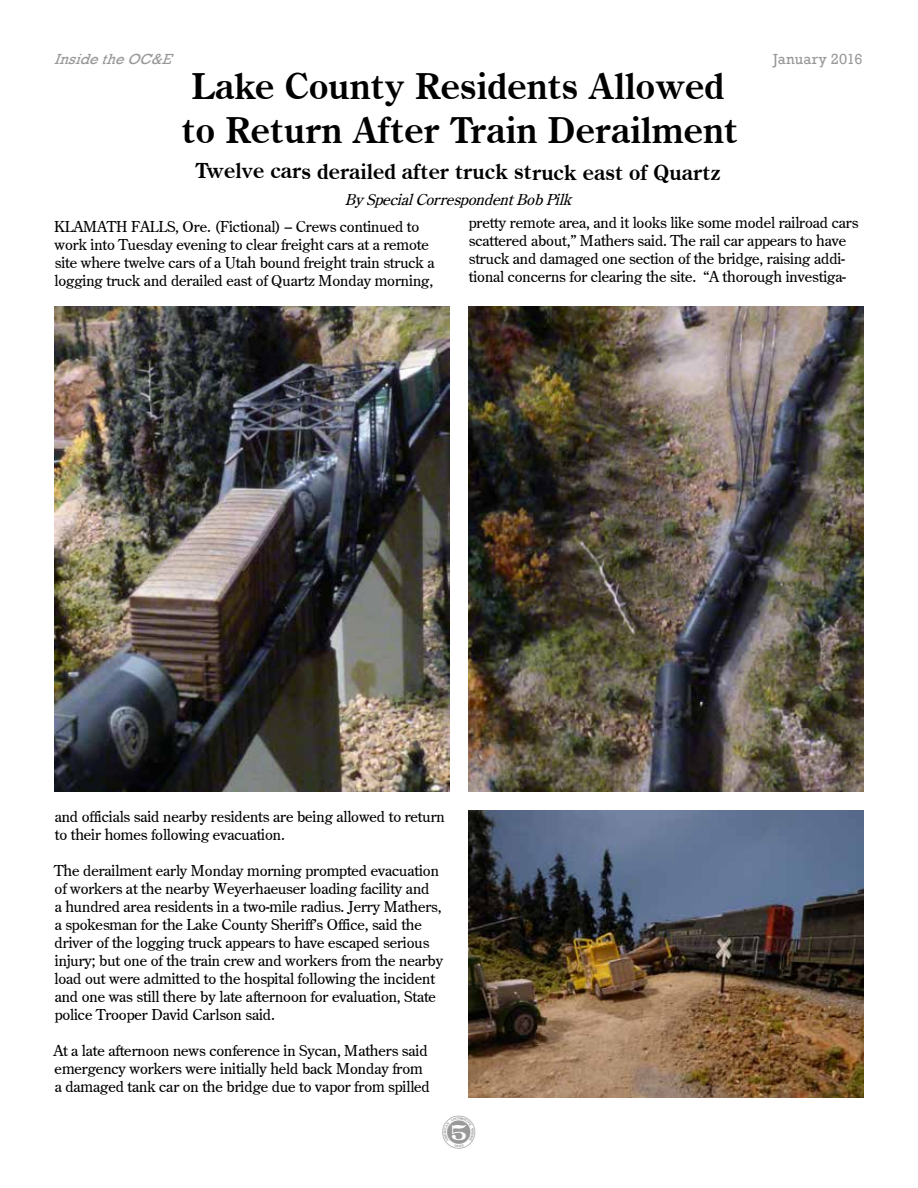
<style>
.page{position:relative;width:918px;height:1188px;background:#fff}
.page>*{position:absolute;margin:0;border:0;box-sizing:border-box;transform-origin:0 0}
.t1{font:700 36px/43.2px "Century Oldstyle BT";color:#000}
.t2{font:700 21px "Century Oldstyle BT";letter-spacing:-.005em;color:#000}
.t3{font:15px/18px "Century Old Style";color:#000}
.t4{font:italic 15px "Century Old Style";color:#000}
.t5{font:italic 15px "Rockwell";color:#999}
.t6{font:15px "Rockwell";letter-spacing:.015em;color:#999}
</style>
<div class="page">
<img style="left:54px;top:306px;width:396px;height:486px">
<img style="left:468px;top:306px;width:396px;height:486px">
<img style="left:468px;top:810px;width:396px;height:288px">
<svg style="left:468px;top:1086px;width:16px;height:12px"></svg>
<p class="t5" style="left:54px;top:51px;width:125px">InsidetheOC&amp;E</p>
<p class="t6" style="left:773px;top:51px;width:91px">January 2016</p>
<h1 class="t1" style="left:182px;top:65px;width:558px">Lake County Residents Allowed to Return After Train Derailment</h1>
<h2 class="t2" style="left:195px;top:159px;width:528px">Twelve cars derailed after truck struck east of Quartz</h2>
<p class="t4" style="left:345px;top:189px;width:228px">By Special Correspondent Bob Pilk</p>
<p class="t3" style="left:469px;top:213px;width:391px">pretty remote area, and it looks like some model railroad cars scattered about,” Mathers said. The rail car appears to have struck and damaged one section of the bridge, raising addi&shy;tional concerns for clearing the site. “A thorough investiga-</p>
<p class="t3" style="left:54px;top:217px;width:382px">KLAMATH FALLS, Ore. (Fictional) – Crews continued to work into Tuesday evening to clear freight cars at a remote site where twelve cars of a Utah bound freight train struck a logging truck and derailed east of Quartz Monday morning,</p>
<p class="t3" style="left:55px;top:807px;width:392px">and officials said nearby residents are being allowed to return to their homes following evacuation.</p>
<p class="t3" style="left:54px;top:861px;width:391px">The derailment early Monday morning prompted evacuation of workers at the nearby Weyerhaeuser loading facility and<br>a hundred area residents in a two-mile radius. Jerry Mathers, a spokesman for the Lake County Sheriff's Office, said the driver of the logging truck appears to have escaped serious injury; but one of the train crew and workers from the nearby load out were admitted to the hospital following the incident and one was still there by late afternoon for evaluation, State police Trooper David Carlson said.</p>
<p class="t3" style="left:53px;top:1041px;width:378px">At a late afternoon news conference in Sycan, Mathers said emergency workers were initially held back Monday from a damaged tank car on the bridge due to vapor from spilled</p>
</div>
